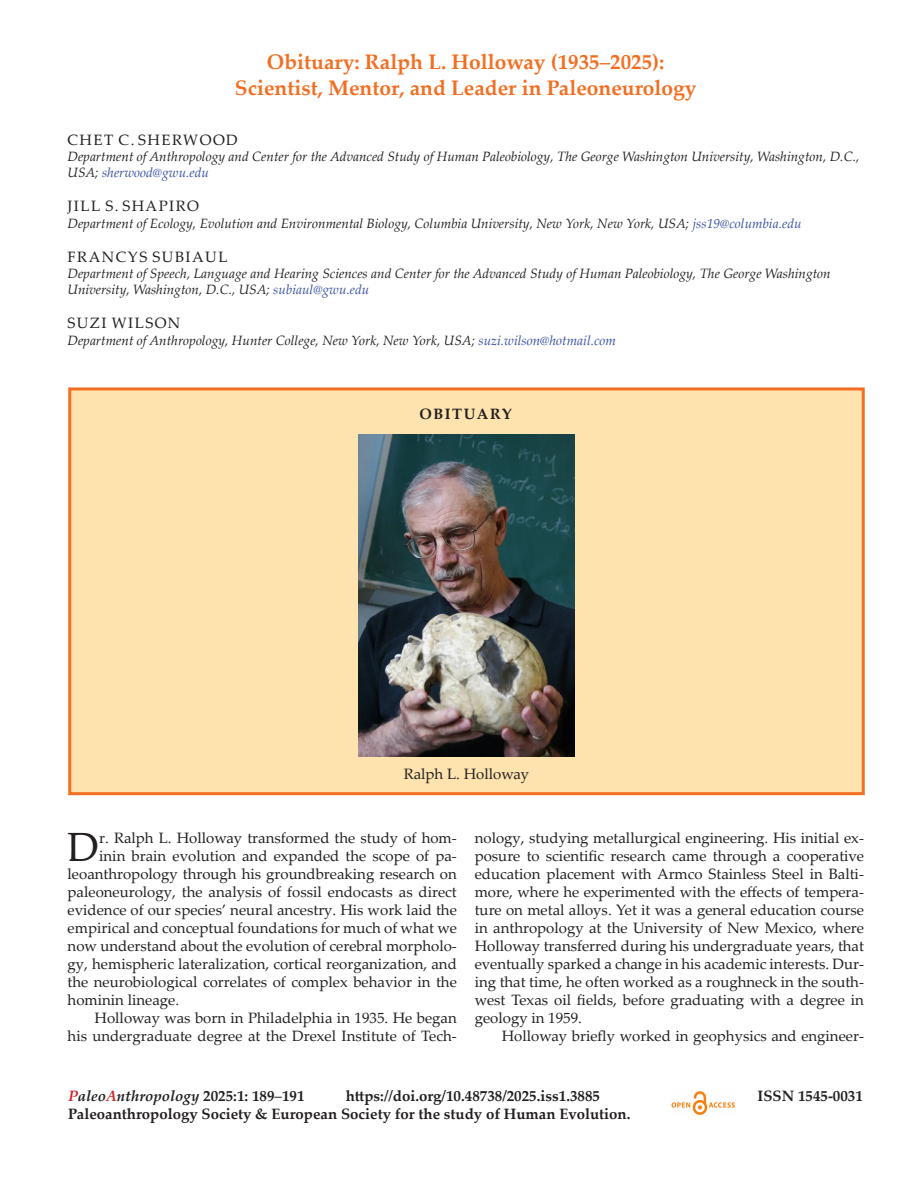
<style>
.page{position:relative;width:918px;height:1188px;background:#fff}
.page>*{position:absolute;margin:0;border:0;box-sizing:border-box;transform-origin:0 0}
.article_first_paragraph{font:40.8px "Palatino Linotype";color:#231f20}
.t1{font:700 21px "Palatino Linotype";color:#f36e21}
.article_paragraph{font:15px/18px "Palatino Linotype";color:#231f20;text-align:right}
.article_first_paragraph-2{font:15px "Palatino Linotype";color:#231f20}
.t2{font:700 15px "Palatino Linotype";color:#231f20}
.article_paragraph-2{font:15px "Palatino Linotype";letter-spacing:.1em;color:#231f20}
.t3{font:italic 700 15px "Palatino Linotype";color:#231f20}
.article_first_paragraph_within_later_hea{font:15px "Palatino Linotype";color:#231f20}
.t4{font:700 15px "Palatino Linotype";letter-spacing:.1em;color:#231f20}
.t5{font:italic 13.5px/16.2px "Palatino Linotype";color:#231f20}
.s1{font-weight:400}
.s2{color:#3b51a3}
.s3{color:#d1232a}
.s4{font-style:normal}
.s5{font-weight:400;font-style:normal}
</style>
<div class="page">
<div style="left:70px;top:389px;width:793px;height:405px;background:#fee3af"></div>
<div style="left:68px;top:387px;width:797px;height:408px;border:3px solid #f36e21"></div>
<img style="left:671px;top:1091px;width:64px;height:24px">
<img style="left:358px;top:434px;width:216px;height:323px">
<p class="t1" style="left:267px;top:47px;width:399px">Obituary: Ralph L. Holloway (1935<span class="s1">–</span>2025):</p>
<p class="t1" style="left:235px;top:73px;width:463px">Scientist, Mentor, and Leader in Paleoneurology</p>
<p class="article_paragraph-2" style="left:68px;top:129px;width:172px">CHET C. SHERWOOD</p>
<p class="t5" style="left:68px;top:148px;width:793px">Department of Anthropology and Center for the Advanced Study of Human Paleobiology, The George Washington University, Washington, D.C.,<br>USA; <span class="s2">sherwood@gwu.edu</span></p>
<p class="article_paragraph-2" style="left:68px;top:196px;width:133px">JILL S. SHAPIRO</p>
<p class="t5" style="left:68px;top:214px;width:736px">Department of Ecology, Evolution and Environmental Biology, Columbia University, New York, New York, USA; <span class="s2">jss19@columbia.edu</span></p>
<p class="article_paragraph-2" style="left:68px;top:246px;width:162px">FRANCYS SUBIAUL</p>
<p class="t5" style="left:68px;top:265px;width:765px">Department of Speech, Language and Hearing Sciences and Center for the Advanced Study of Human Paleobiology, The George Washington<br>University, Washington, D.C., USA; <span class="s2">subiaul@gwu.edu</span></p>
<p class="article_paragraph-2" style="left:68px;top:313px;width:114px">SUZI WILSON</p>
<p class="t5" style="left:68px;top:331px;width:550px">Department of Anthropology, Hunter College, New York, New York, USA; <span class="s2">suzi.wilson@hotmail.com</span></p>
<p class="t4" style="left:420px;top:404px;width:94px">OBITUARY</p>
<p class="article_first_paragraph_within_later_hea" style="left:404px;top:764px;width:127px">Ralph L. Holloway</p>
<p class="article_first_paragraph" style="left:68px;top:818px;width:33px">D</p>
<p class="article_first_paragraph-2" style="left:99px;top:827px;width:359px">r. Ralph L. Holloway transformed the study of hom-</p>
<p class="article_first_paragraph-2" style="left:99px;top:845px;width:359px">inin brain evolution and expanded the scope of pa-</p>
<p class="article_first_paragraph-2" style="left:68px;top:863px;width:391px">leoanthropology through his groundbreaking research on</p>
<p class="article_first_paragraph-2" style="left:68px;top:881px;width:391px">paleoneurology, the analysis of fossil endocasts as direct</p>
<p class="article_first_paragraph-2" style="left:68px;top:899px;width:391px">evidence of our species’ neural ancestry. His work laid the</p>
<p class="article_first_paragraph-2" style="left:68px;top:917px;width:391px">empirical and conceptual foundations for much of what we</p>
<p class="article_first_paragraph-2" style="left:68px;top:935px;width:391px">now understand about the evolution of cerebral morpholo-</p>
<p class="article_first_paragraph-2" style="left:68px;top:953px;width:391px">gy, hemispheric lateralization, cortical reorganization, and</p>
<p class="article_first_paragraph-2" style="left:68px;top:971px;width:391px">the neurobiological correlates of complex behavior in the</p>
<p class="article_first_paragraph-2" style="left:68px;top:989px;width:113px">hominin lineage.</p>
<p class="article_paragraph" style="left:68px;top:1008px;width:391px">Holloway was born in Philadelphia in 1935. He began<br>his undergraduate degree at the Drexel Institute of Tech-</p>
<p class="article_paragraph" style="left:475px;top:828px;width:391px;text-align:justify">nology, studying metallurgical engineering. His initial ex&shy;posure to scientific research came through a cooperative education placement with Armco Stainless Steel in Balti&shy;more, where he experimented with the effects of tempera&shy;ture on metal alloys. Yet it was a general education course in anthropology at the University of New Mexico, where Holloway transferred during his undergraduate years, that eventually sparked a change in his academic interests. Dur&shy;ing that time, he often worked as a roughneck in the south&shy;west Texas oil fields, before graduating with a degree in geology in 1959.</p>
<p class="article_paragraph" style="left:502px;top:1026px;width:364px">Holloway briefly worked in geophysics and engineer-</p>
<p class="t3" style="left:68px;top:1085px;width:238px"><span class="s3">P</span>aleo<span class="s3">A</span>nthropology <span class="s4">2025:1: 189</span><span class="s5">–</span><span class="s4">191</span></p>
<p class="t2" style="left:346px;top:1085px;width:256px">https://doi.org/10.48738/2025.iss1.3885</p>
<p class="t2" style="left:758px;top:1085px;width:107px">ISSN 1545-0031</p>
<p class="t2" style="left:68px;top:1103px;width:564px">Paleoanthropology Society &amp; European Society for the study of Human Evolution.</p>
</div>
